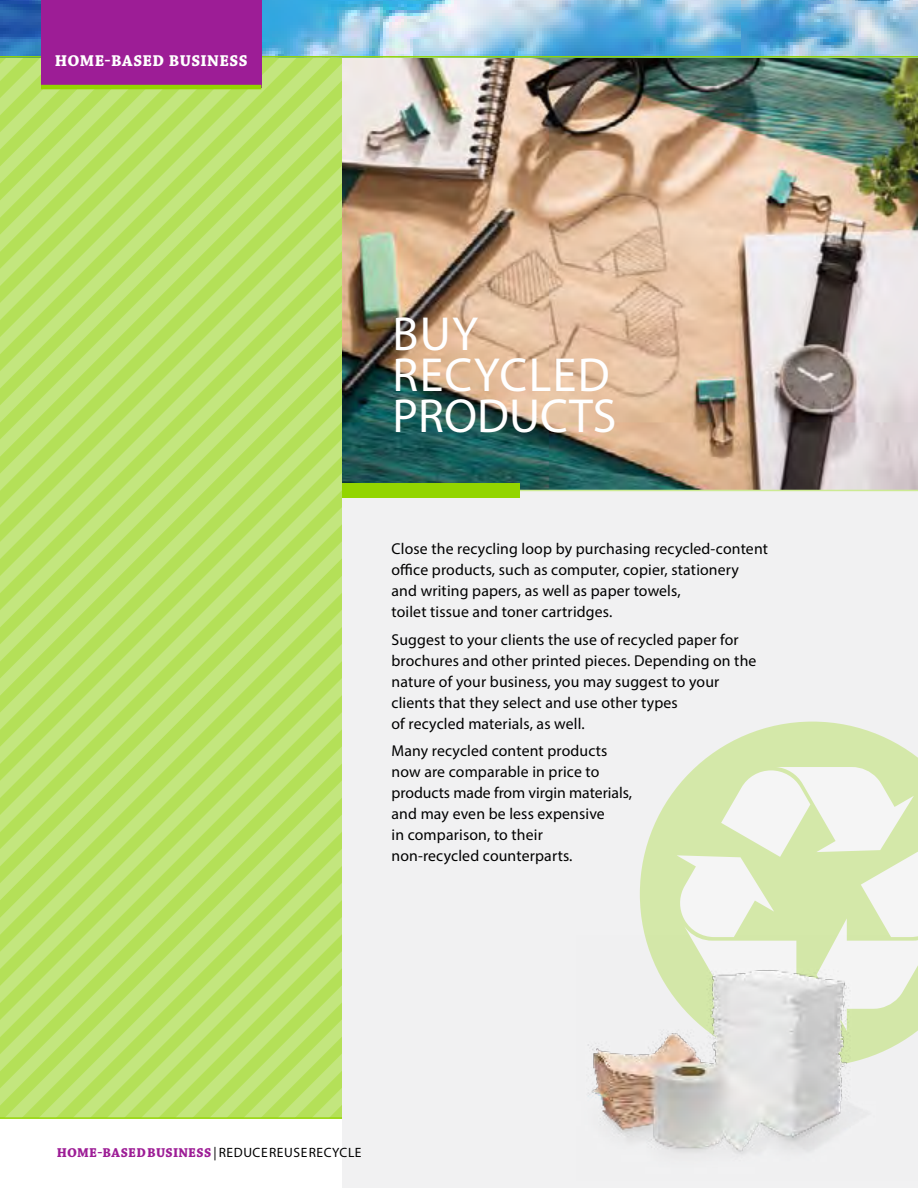
<style>
.page{position:relative;width:918px;height:1188px;background:#fff}
.page>*{position:absolute;margin:0;border:0;box-sizing:border-box;transform-origin:0 0}
.t1{font:48px/41.2px "Myriad Pro";letter-spacing:.03em;color:#fff}
.t2{font:700 16.5px "Chaparral Pro";letter-spacing:.02em;color:#fff}
.t3{font:15.75px/21px "Myriad Pro";letter-spacing:.01em;color:#000}
.t4{font:13.5px "Myriad Pro";letter-spacing:.04em;color:#000}
.s1{font-family:"Chaparral Pro";font-weight:700;color:#9d1d96}
</style>
<div class="page">
<div style="left:342px;top:0;width:576px;height:1188px;background:#f1f1f2"></div>
<img style="left:342px;top:58px;width:576px;height:432px">
<svg style="left:0;top:58px;width:342px;height:1059px;background:#bbe36b"></svg>
<hr style="left:0;top:1117px;width:342px;height:2px;background:#93d500">
<hr style="left:509px;top:490px;width:409px;height:1px;background:#cdea94">
<div style="left:342px;top:483px;width:177px;height:15px;background:#93d500"></div>
<img style="left:0;top:0;width:918px;height:56px">
<hr style="left:0;top:56px;width:918px;height:2px;background:#93d500">
<div style="left:41px;top:0;width:220px;height:88px;background:#9d1d96"></div>
<hr style="left:41px;top:85px;width:220px;height:4px;background:#93d500">
<svg style="left:640px;top:722px;width:278px;height:213px;fill:#d4e8a9"></svg>
<svg style="left:677px;top:767px;width:241px;height:168px"></svg>
<img style="left:588px;top:935px;width:330px;height:220px">
<p class="t2" style="left:55px;top:52px;width:194px">HOME-BASED BUSINESS</p>
<h1 class="t1" style="left:393px;top:312px;width:226px">BUY<br>RECYCLED<br>PRODUCTS</h1>
<p class="t3" style="left:392px;top:538px;width:378px">Close the recycling loop by purchasing recycled-content office products, such as computer, copier, stationery and writing papers, as well as paper towels,<br>toilet tissue and toner cartridges.</p>
<p class="t3" style="left:392px;top:629px;width:366px">Suggest to your clients the use of recycled paper for brochures and other printed pieces. Depending on the nature of your business, you may suggest to your clients that they select and use other types<br>of recycled materials, as well.</p>
<p class="t3" style="left:392px;top:740px;width:242px">Many recycled content products now are comparable in price to products made from virgin materials, and may even be less expensive<br>in comparison, to their non-recycled counterparts.</p>
<p class="t4" style="left:57px;top:1144px;width:306px"><span class="s1">HOME-BASED BUSINESS</span> | REDUCE REUSE RECYCLE</p>
</div>
